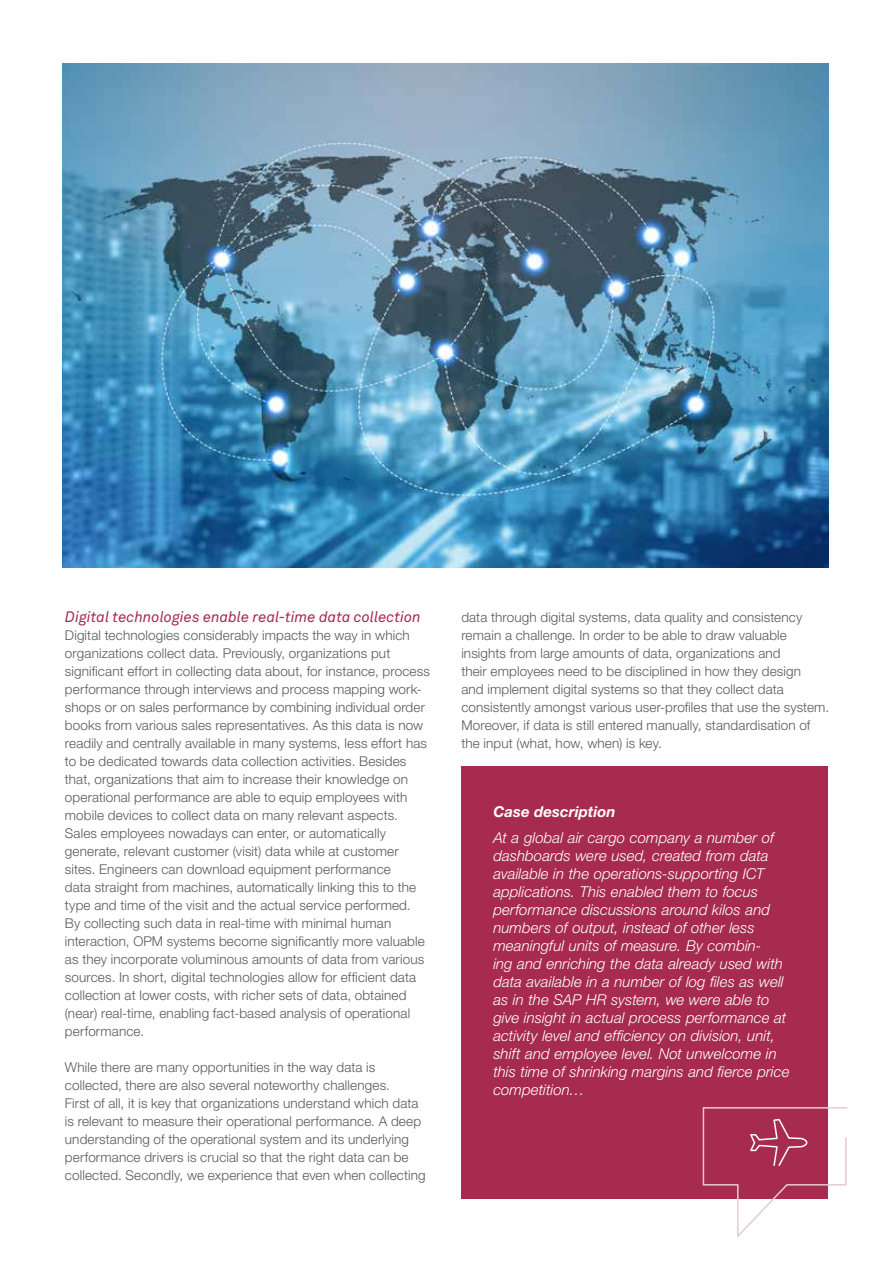
<style>
.page{position:relative;width:893px;height:1263px;background:#fff}
.page>*{position:absolute;margin:0;border:0;box-sizing:border-box;transform-origin:0 0}
.t1{font:italic 300 15px/18px "Helvetica Neue LT Std";letter-spacing:.005em;color:#fff}
.t2{font:italic 15px "Akkurat Pro";color:#a62b4e}
.t3{font:italic 700 15px "Helvetica Neue LT Std";letter-spacing:.01em;color:#fff}
.t4{font:300 13.5px/18px "Helvetica Neue LT Std";letter-spacing:.01em;color:#58595b}
</style>
<div class="page">
<div style="left:461px;top:766px;width:366px;height:432px;background:#a62b4e"></div>
<svg style="left:702px;top:1106px;width:146px;height:132px"></svg>
<img style="left:63px;top:64px;width:765px;height:504px">
<p class="t2" style="left:65px;top:608px;width:357px">Digital technologies enable real-time data collection</p>
<p class="t4" style="left:65px;top:626px;width:367px">Digital technologies considerably impacts the way in which organizations collect data. Previously, organizations put significant effort in collecting data about, for instance, process performance through interviews and process mapping work&shy;shops or on sales performance by combining individual order books from various sales representatives. As this data is now readily and centrally available in many systems, less effort has to be dedicated towards data collection activities. Besides that, organizations that aim to increase their knowledge on operational performance are able to equip employees with mobile devices to collect data on many relevant aspects.<br>Sales employees nowadays can enter, or automatically generate, relevant customer (visit) data while at customer sites. Engineers can download equipment performance<br>data straight from machines, automatically linking this to the type and time of the visit and the actual service performed.<br>By collecting such data in real-time with minimal human interaction, OPM systems become significantly more valuable as they incorporate voluminous amounts of data from various sources. In short, digital technologies allow for efficient data collection at lower costs, with richer sets of data, obtained (near) real-time, enabling fact-based analysis of operational performance.</p>
<p class="t4" style="left:65px;top:1058px;width:362px">While there are many opportunities in the way data is collected, there are also several noteworthy challenges.<br>First of all, it is key that organizations understand which data is relevant to measure their operational performance. A deep understanding of the operational system and its underlying performance drivers is crucial so that the right data can be collected. Secondly, we experience that even when collecting</p>
<p class="t4" style="left:461px;top:608px;width:369px">data through digital systems, data quality and consistency remain a challenge. In order to be able to draw valuable insights from large amounts of data, organizations and<br>their employees need to be disciplined in how they design<br>and implement digital systems so that they collect data consistently amongst various user-profiles that use the system.<br>Moreover, if data is still entered manually, standardisation of the input (what, how, when) is key.</p>
<p class="t3" style="left:493px;top:802px;width:124px">Case description</p>
<p class="t1" style="left:493px;top:829px;width:298px">At a global air cargo company a number of dashboards were used, created from data available in the operations-supporting ICT applications. This enabled them to focus performance discussions around kilos and numbers of output, instead of other less meaningful units of measure. By combin-<br>ing and enriching the data already used with data available in a number of log files as well as in the SAP HR system, we were able to give insight in actual process performance at activity level and efficiency on division, unit, shift and employee level. Not unwelcome in this time of shrinking margins and fierce price competition…</p>
</div>
